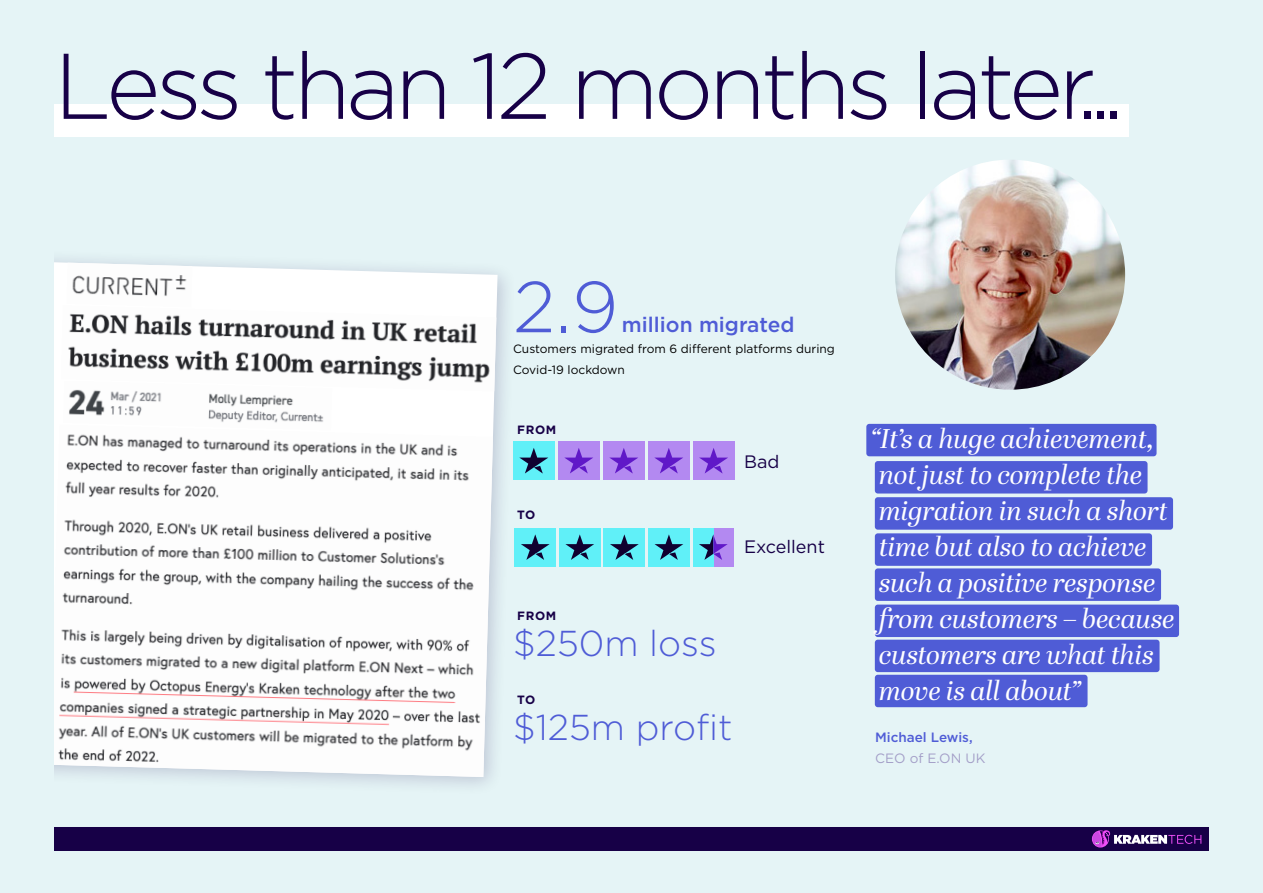
<style>
.page{position:relative;width:1263px;height:893px;background:#e5f4f6}
.page>*{position:absolute;margin:0;border:0;box-sizing:border-box;transform-origin:0 0}
.t1{font:300 93px "Gotham";letter-spacing:-.05em;color:#170047}
.t2{font:300 72px "Gotham";color:#4f5cd6}
.t3{font:300 36px "Gotham";color:#4f5cd6}
.t4{font:italic 27px/36px "Abril Display";color:#fff}
.t5{font:500 21px "Gotham";color:#4f5cd6}
.t6{font:18px "Gotham";color:#170047}
.t7{font:500 13.5px/21px "Gotham";color:#4f5cd6}
.t8{font:12px/21px "Gotham";color:#000}
.t9{font:700 12px "Gotham";letter-spacing:.05em;color:#170047}
.s1{font-weight:400;color:#a49fc8}
</style>
<div class="page">
<div style="left:866px;top:424px;width:290px;height:32px;background:#4f5cd6;border-radius:3px"></div>
<div style="left:875px;top:461px;width:272px;height:32px;background:#4f5cd6;border-radius:3px"></div>
<div style="left:875px;top:497px;width:298px;height:33px;background:#4f5cd6;border-radius:3px"></div>
<div style="left:875px;top:533px;width:277px;height:33px;background:#4f5cd6;border-radius:3px"></div>
<div style="left:875px;top:568px;width:286px;height:33px;background:#4f5cd6;border-radius:3px"></div>
<div style="left:875px;top:605px;width:304px;height:32px;background:#4f5cd6;border-radius:3px"></div>
<div style="left:875px;top:640px;width:284px;height:32px;background:#4f5cd6;border-radius:3px"></div>
<div style="left:875px;top:675px;width:212px;height:32px;background:#4f5cd6;border-radius:3px"></div>
<div style="left:54px;top:248px;width:459px;height:548px;background:#170047;opacity:.2"></div>
<svg style="left:54px;top:262px;width:444px;height:515px;fill:#fff"></svg>
<img style="left:54px;top:425px;width:439px;height:352px">
<img style="left:61px;top:305px;width:435px;height:86px">
<img style="left:67px;top:263px;width:125px;height:44px">
<img style="left:63px;top:381px;width:269px;height:49px">
<div style="left:54px;top:827px;width:1155px;height:24px;background:#170047"></div>
<div style="left:513px;top:441px;width:42px;height:39px;background:#60f0f8"></div>
<div style="left:558px;top:441px;width:42px;height:39px;background:#b389f1"></div>
<div style="left:603px;top:441px;width:42px;height:39px;background:#b389f1"></div>
<div style="left:648px;top:441px;width:42px;height:39px;background:#b389f1"></div>
<svg style="left:519px;top:448px;width:29px;height:26px"></svg>
<svg style="left:564px;top:448px;width:29px;height:26px"></svg>
<svg style="left:609px;top:448px;width:29px;height:26px"></svg>
<svg style="left:654px;top:448px;width:29px;height:26px"></svg>
<div style="left:693px;top:441px;width:41px;height:39px;background:#b389f1"></div>
<svg style="left:699px;top:448px;width:29px;height:26px"></svg>
<div style="left:713px;top:528px;width:21px;height:38px;background:#b389f1"></div>
<div style="left:693px;top:528px;width:20px;height:38px;background:#60f0f8"></div>
<div style="left:515px;top:528px;width:41px;height:38px;background:#60f0f8"></div>
<div style="left:559px;top:528px;width:41px;height:38px;background:#60f0f8"></div>
<div style="left:604px;top:528px;width:41px;height:38px;background:#60f0f8"></div>
<div style="left:648px;top:528px;width:41px;height:38px;background:#60f0f8"></div>
<svg style="left:521px;top:534px;width:29px;height:26px"></svg>
<svg style="left:565px;top:534px;width:29px;height:26px"></svg>
<svg style="left:610px;top:534px;width:29px;height:26px"></svg>
<svg style="left:654px;top:534px;width:29px;height:26px"></svg>
<svg style="left:699px;top:534px;width:29px;height:26px"></svg>
<div style="left:54px;top:104px;width:1074px;height:32px;background:#fff"></div>
<svg style="left:1092px;top:830px;width:109px;height:17px"></svg>
<img style="left:895px;top:160px;width:230px;height:230px;border-radius:115px">
<p class="t1" style="left:54px;top:27px;width:1072px">Less than 12 months later...</p>
<p class="t2" style="left:513px;top:261px;width:107px">2.9</p>
<p class="t5" style="left:622px;top:311px;width:174px">million migrated</p>
<p class="t8" style="left:513px;top:338px;width:323px">Customers migrated from 6 different platforms during<br>Covid-19 lockdown</p>
<p class="t9" style="left:517px;top:422px;width:40px">FROM</p>
<p class="t9" style="left:517px;top:507px;width:20px">TO</p>
<p class="t6" style="left:744px;top:450px;width:37px">Bad</p>
<p class="t6" style="left:744px;top:535px;width:82px">Excellent</p>
<p class="t9" style="left:517px;top:608px;width:40px">FROM</p>
<p class="t3" style="left:513px;top:620px;width:205px">$250m loss</p>
<p class="t9" style="left:517px;top:692px;width:20px">TO</p>
<p class="t3" style="left:513px;top:704px;width:221px">$125m profit</p>
<p class="t4" style="left:879px;top:422px;width:297px;text-indent:-9px">“It’s a huge achievement, not just to complete the migration in such a short time but also to achieve such a positive response from customers – because customers are what this move is all about”</p>
<p class="t7" style="left:875px;top:726px;width:112px">Michael Lewis,<br><span class="s1">CEO of E.ON UK</span></p>
</div>
